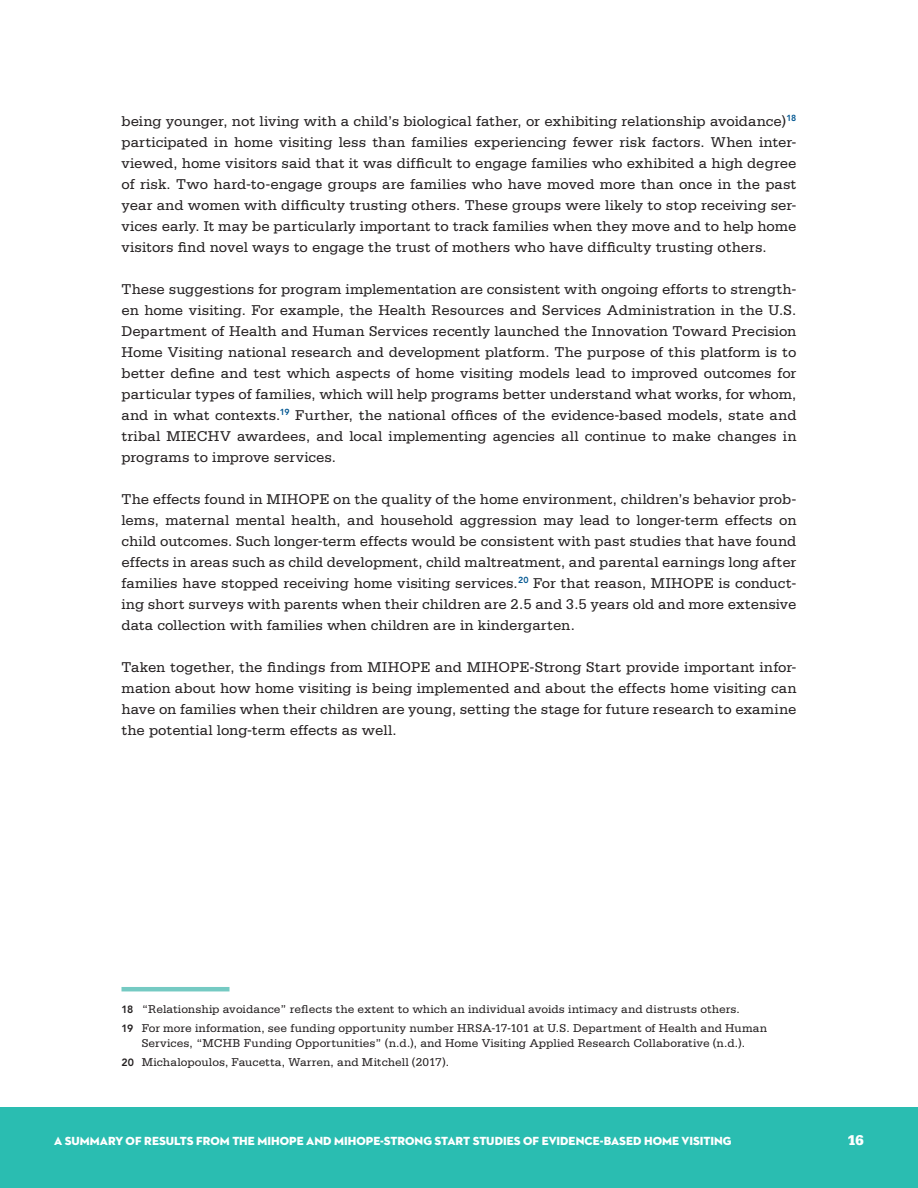
<style>
.page{position:relative;width:918px;height:1188px;background:#fff}
.page>*{position:absolute;margin:0;border:0;box-sizing:border-box;transform-origin:0 0}
.t1{font:15px/21px "Serifa Std";color:#231f20;text-align:justify}
.t2{font:900 15px "Serifa Std";color:#fff}
.Footnotes-correct_st{font:12px/15px "Serifa Std";letter-spacing:.005em;color:#231f20;text-align:center}
.t3{font:12px "Neutraface 2 Display Titling";letter-spacing:.005em;color:#fff}
.s1{font-family:"Avenir LT Std";font-weight:800;font-size:10.5px}
</style>
<div class="page">
<div style="left:0;top:1107px;width:918px;height:81px;background:#2abdb1"></div>
<hr style="left:122px;top:987px;width:108px;height:4px;background:#75cac3">
<p class="t1" style="left:121px;top:111px;width:677px">being younger, not living with a child’s biological father, or exhibiting relationship avoidance)<sup>18 </sup>participated in home visiting less than families experiencing fewer risk factors. When inter&shy;viewed, home visitors said that it was difficult to engage families who exhibited a high degree of risk. Two hard-to-engage groups are families who have moved more than once in the past year and women with difficulty trusting others. These groups were likely to stop receiving ser&shy;vices early. It may be particularly important to track families when they move and to help home visitors find novel ways to engage the trust of mothers who have difficulty trusting others.</p>
<p class="t1" style="left:122px;top:279px;width:677px">These suggestions for program implementation are consistent with ongoing efforts to strength&shy;en home visiting. For example, the Health Resources and Services Administration in the U.S.<br>Department of Health and Human Services recently launched the Innovation Toward Precision Home Visiting national research and development platform. The purpose of this platform is to better define and test which aspects of home visiting models lead to improved outcomes for particular types of families, which will help programs better understand what works, for whom, and in what contexts.<sup>19</sup> Further, the national offices of the evidence-based models, state and tribal MIECHV awardees, and local implementing agencies all continue to make changes in programs to improve services.</p>
<p class="t1" style="left:121px;top:489px;width:677px">The effects found in MIHOPE on the quality of the home environment, children’s behavior prob&shy;lems, maternal mental health, and household aggression may lead to longer-term effects on child outcomes. Such longer-term effects would be consistent with past studies that have found effects in areas such as child development, child maltreatment, and parental earnings long after families have stopped receiving home visiting services.<sup>20</sup> For that reason, MIHOPE is conduct&shy;ing short surveys with parents when their children are 2.5 and 3.5 years old and more extensive data collection with families when children are in kindergarten.</p>
<p class="t1" style="left:121px;top:657px;width:677px">Taken together, the findings from MIHOPE and MIHOPE-Strong Start provide important infor&shy;mation about how home visiting is being implemented and about the effects home visiting can have on families when their children are young, setting the stage for future research to examine the potential long-term effects as well.</p>
<p class="Footnotes-correct_st" style="left:122px;top:1002px;width:620px"><span class="s1">18</span> “Relationship avoidance” reflects the extent to which an individual avoids intimacy and distrusts others.</p>
<p class="Footnotes-correct_st" style="left:122px;top:1021px;width:647px"><span class="s1">19</span> For more information, see funding opportunity number HRSA-17-101 at U.S. Department of Health and Human<br>Services, “MCHB Funding Opportunities” (n.d.), and Home Visiting Applied Research Collaborative (n.d.).</p>
<p class="Footnotes-correct_st" style="left:122px;top:1055px;width:329px"><span class="s1">20</span> Michalopoulos, Faucetta, Warren, and Mitchell (2017).</p>
<p class="t3" style="left:54px;top:1134px;width:679px">A SUMMARY OF RESULTS FROM THE MIHOPE AND MIHOPE-STRONG START STUDIES OF EVIDENCE-BASED HOME VISITING</p>
<p class="t2" style="left:848px;top:1132px;width:18px">16</p>
</div>
